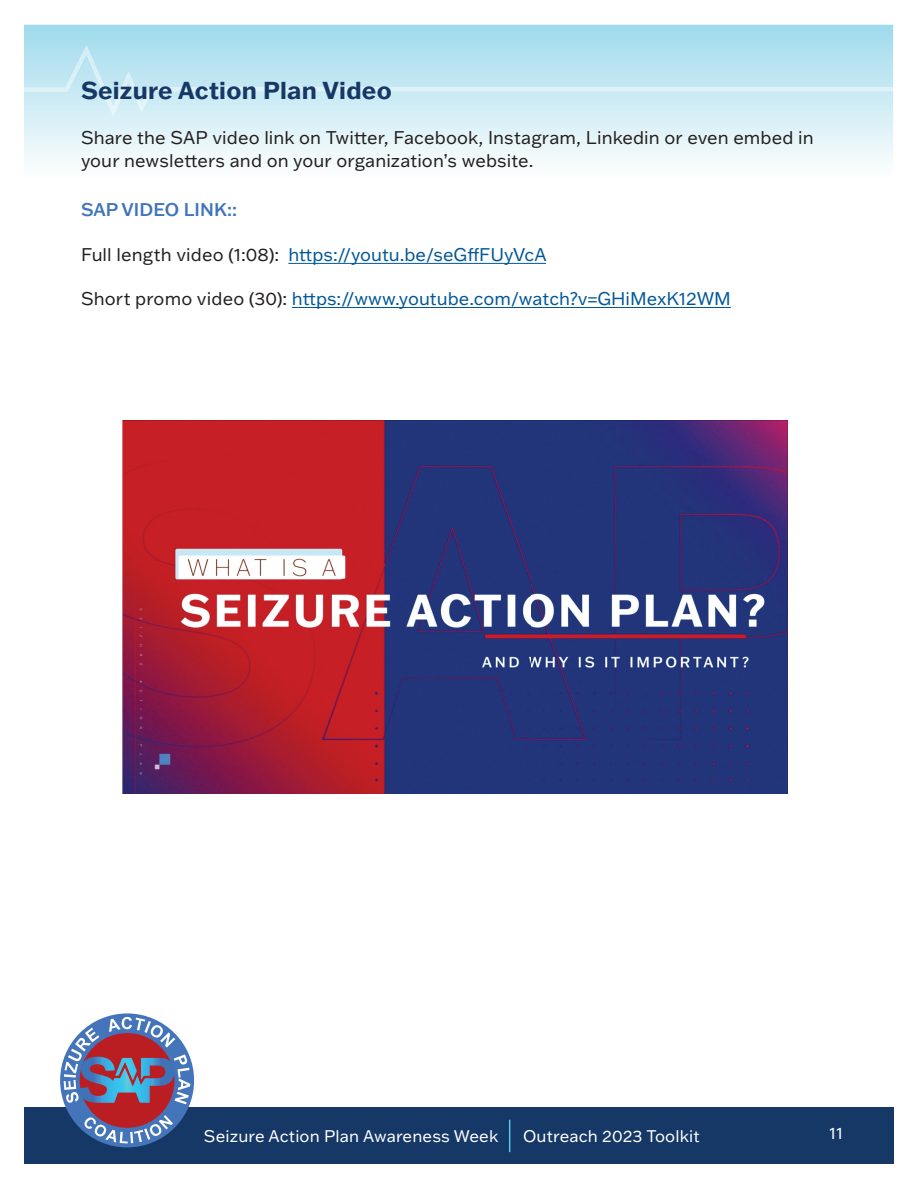
<style>
.page{position:relative;width:918px;height:1188px;background:#fff}
.page>*{position:absolute;margin:0;border:0;box-sizing:border-box;transform-origin:0 0}
.t1{font:700 24px "Franklin Gothic ATF";letter-spacing:.01em;color:#163866}
.t2{font:18px/22.5px "Franklin Gothic ATF";letter-spacing:.005em;color:#231f20}
.t3{font:18px "Franklin Gothic ATF";color:#015797}
.t4{font:500 18px "Franklin Gothic ATF";color:#3f74b9}
.t5{font:16.5px "Franklin Gothic ATF";letter-spacing:.01em;color:#fff}
.s1{color:#231f20}
</style>
<div class="page">
<div style="left:22px;top:1107px;width:896px;height:56px;background:#163866"></div>
<svg style="left:25px;top:26px;width:868px;height:139px"></svg>
<svg style="left:25px;top:45px;width:868px;height:71px;background:#c3e7f2"></svg>
<svg style="left:60px;top:1013px;width:134px;height:134px"></svg>
<hr style="left:509px;top:1120px;width:1px;height:32px;background:#56c9e2">
<hr style="left:288px;top:263px;width:258px;height:1px;background:#015797">
<hr style="left:292px;top:307px;width:439px;height:1px;background:#015797">
<img style="left:123px;top:421px;width:665px;height:372px">
<h1 class="t1" style="left:81px;top:82px;width:312px">Seizure Action Plan Video</h1>
<p class="t2" style="left:81px;top:128px;width:734px">Share the SAP video link on Twitter, Facebook, Instagram, Linkedin or even embed in your newsletters and on your organization’s website.</p>
<p class="t4" style="left:81px;top:203px;width:158px">SAP VIDEO LINK::</p>
<p class="t3" style="left:81px;top:248px;width:467px"><span class="s1">Full length video (1:08):</span> https://youtu.be/seGffFUyVcA</p>
<p class="t3" style="left:81px;top:292px;width:651px"><span class="s1">Short promo video (30):</span> https://www.youtube.com/watch?v=GHiMexK12WM</p>
<p class="t5" style="left:204px;top:1130px;width:296px">Seizure Action Plan Awareness Week</p>
<p class="t5" style="left:523px;top:1130px;width:178px">Outreach 2023 Toolkit</p>
<p class="t5" style="left:830px;top:1128px;width:15px">11</p>
</div>
